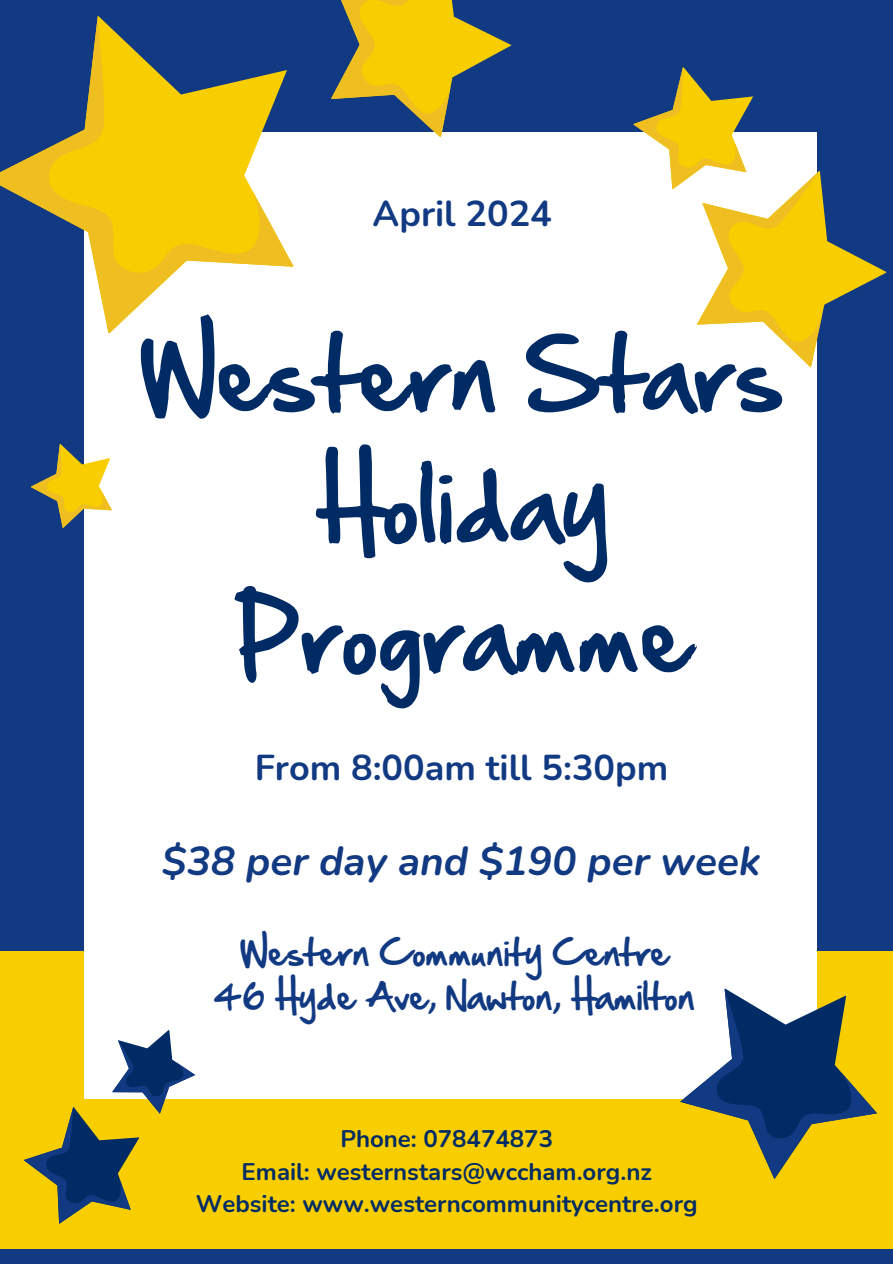
<style>
.page{position:relative;width:893px;height:1264px;background:#fff}
.page>*{position:absolute;margin:0;border:0;box-sizing:border-box;transform-origin:0 0}
.t1{font:87px/130.5px "Hand Of Sean";color:#012b64;text-align:center}
.t2{font:italic 700 40.5px "Nunito";color:#123a82}
.t3{font:700 36px "Nunito";color:#123a82}
.t4{font:31.5px/43.8px "Hand Of Sean";color:#123a82;text-align:center}
.t5{font:700 24px "Nunito";color:#012b64}
</style>
<div class="page">
<div style="left:0;top:0;width:892px;height:1263px;background:#123a82"></div>
<div style="left:0;top:950px;width:892px;height:298px;background:#f8ce01"></div>
<div style="left:84px;top:132px;width:732px;height:966px;background:#fff"></div>
<svg style="left:0;top:16px;width:294px;height:318px"></svg>
<svg style="left:696px;top:136px;width:180px;height:231px"></svg>
<svg style="left:633px;top:67px;width:136px;height:128px"></svg>
<svg style="left:30px;top:443px;width:82px;height:85px"></svg>
<svg style="left:331px;top:0;width:181px;height:138px"></svg>
<svg style="left:641px;top:955px;width:236px;height:224px"></svg>
<svg style="left:24px;top:1030px;width:182px;height:194px"></svg>
<p class="t3" style="left:372px;top:190px;width:181px">April 2024</p>
<p class="t1" style="left:139px;top:309px;width:647px">Western Stars<br>Holiday<br>Programme</p>
<h4 class="t3" style="left:255px;top:743px;width:415px">From 8:00am till 5:30pm</h4>
<p class="t2" style="left:162px;top:834px;width:600px">$38 per day and $190 per week</p>
<h2 class="t4" style="left:213px;top:930px;width:483px">Western Community Centre<br>46 Hyde Ave, Nawton, Hamilton</h2>
<h3 class="t5" style="left:340px;top:1122px;width:214px">Phone: 078474873</h3>
<h1 class="t5" style="left:241px;top:1155px;width:411px">Email: westernstars@wccham.org.nz</h1>
<h3 class="t5" style="left:196px;top:1188px;width:503px">Website: www.westerncommunitycentre.org</h3>
</div>
